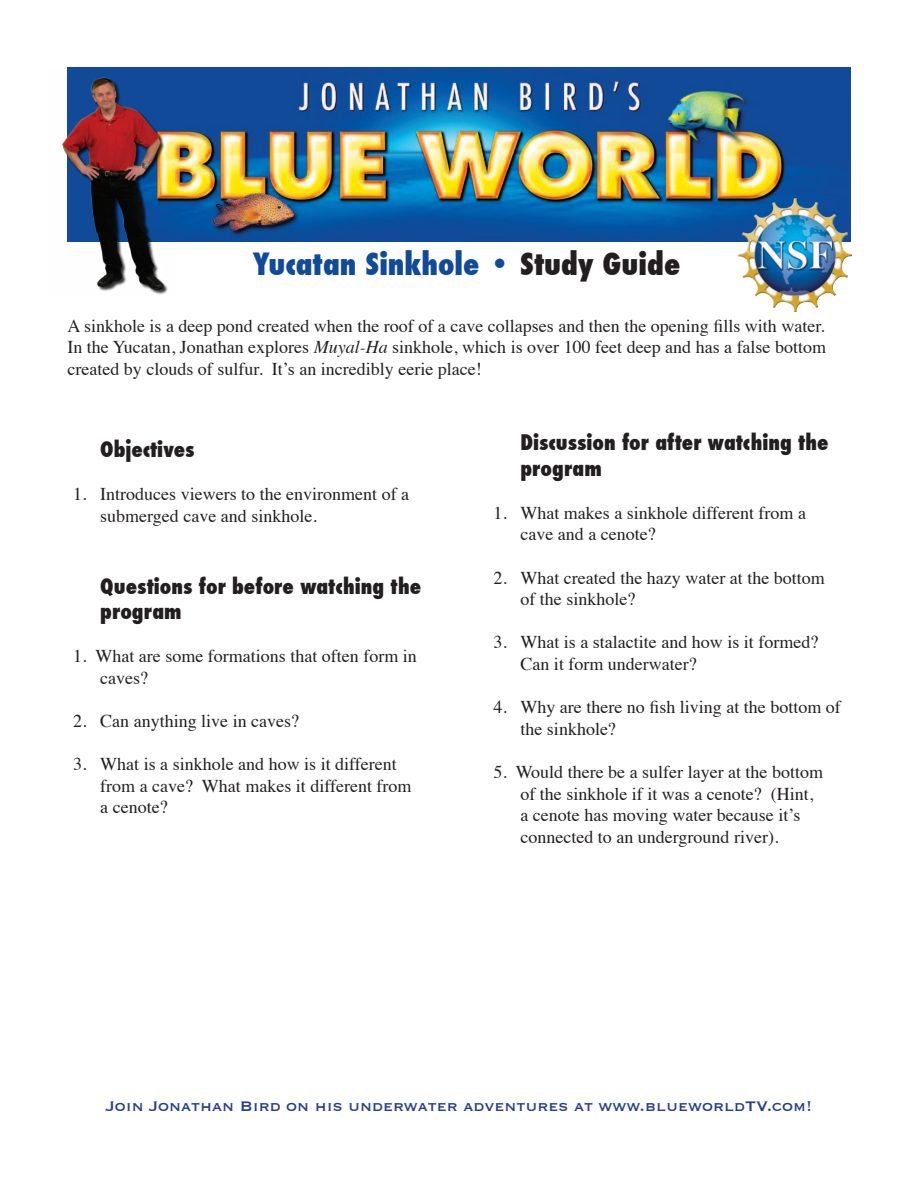
<style>
.page{position:relative;width:918px;height:1188px;background:#fff}
.page>*{position:absolute;margin:0;border:0;box-sizing:border-box;transform-origin:0 0}
.t1{font:800 condensed 30px "Futura";color:#114a99}
.t2{font:800 condensed 21px/25.2px "Futura";color:#231f20}
.t3{font:18px/21.6px "Times";color:#231f20}
.t4{font:18px "Copperplate";color:#253f8e}
.s1{color:#231f20}
.s2{font-style:italic}
</style>
<div class="page">
<img style="left:176px;top:68px;width:674px;height:174px">
<img style="left:62px;top:68px;width:114px;height:226px">
<img style="left:738px;top:198px;width:113px;height:114px">
<h1 class="t1" style="left:253px;top:244px;width:429px">Yucatan Sinkhole • <span class="s1">Study Guide</span></h1>
<p class="t3" style="left:68px;top:313px;width:760px;text-align:justify">A sinkhole is a deep pond created when the roof of a cave collapses and then the opening fills with water.<br>In the Yucatan, Jonathan explores <span class="s2">Muyal-Ha</span> sinkhole, which is over 100 feet deep and has a false bottom created by clouds of sulfur. It’s an incredibly eerie place!</p>
<p class="t2" style="left:100px;top:437px;width:96px">Objectives</p>
<p class="t3" style="left:100px;top:482px;width:310px;text-indent:-27px">1. Introduces viewers to the environment of a submerged cave and sinkhole.</p>
<p class="t2" style="left:100px;top:573px;width:322px">Questions for before watching the program</p>
<p class="t3" style="left:100px;top:644px;width:318px;text-indent:-27px">1. What are some formations that often form in caves?</p>
<p class="t3" style="left:73px;top:708px;width:227px">2. Can anything live in caves?</p>
<p class="t3" style="left:100px;top:752px;width:313px;text-indent:-27px">3. What is a sinkhole and how is it different from a cave? What makes it different from a cenote?</p>
<p class="t2" style="left:520px;top:430px;width:310px">Discussion for after watching the program</p>
<p class="t3" style="left:520px;top:500px;width:287px;text-indent:-27px">1. What makes a sinkhole different from a cave and a cenote?</p>
<p class="t3" style="left:520px;top:565px;width:306px;text-indent:-27px">2. What created the hazy water at the bottom of the sinkhole?</p>
<p class="t3" style="left:520px;top:630px;width:299px;text-indent:-27px">3. What is a stalactite and how is it formed?<br>Can it form underwater?</p>
<p class="t3" style="left:520px;top:695px;width:322px;text-indent:-27px">4. Why are there no fish living at the bottom of the sinkhole?</p>
<p class="t3" style="left:520px;top:760px;width:304px;text-indent:-27px">5. Would there be a sulfer layer at the bottom of the sinkhole if it was a cenote? (Hint, a cenote has moving water because it’s connected to an underground river).</p>
<p class="t4" style="left:106px;top:1094px;width:708px">Join Jonathan Bird on his underwater adventures at www.blueworldTV.com!</p>
</div>
